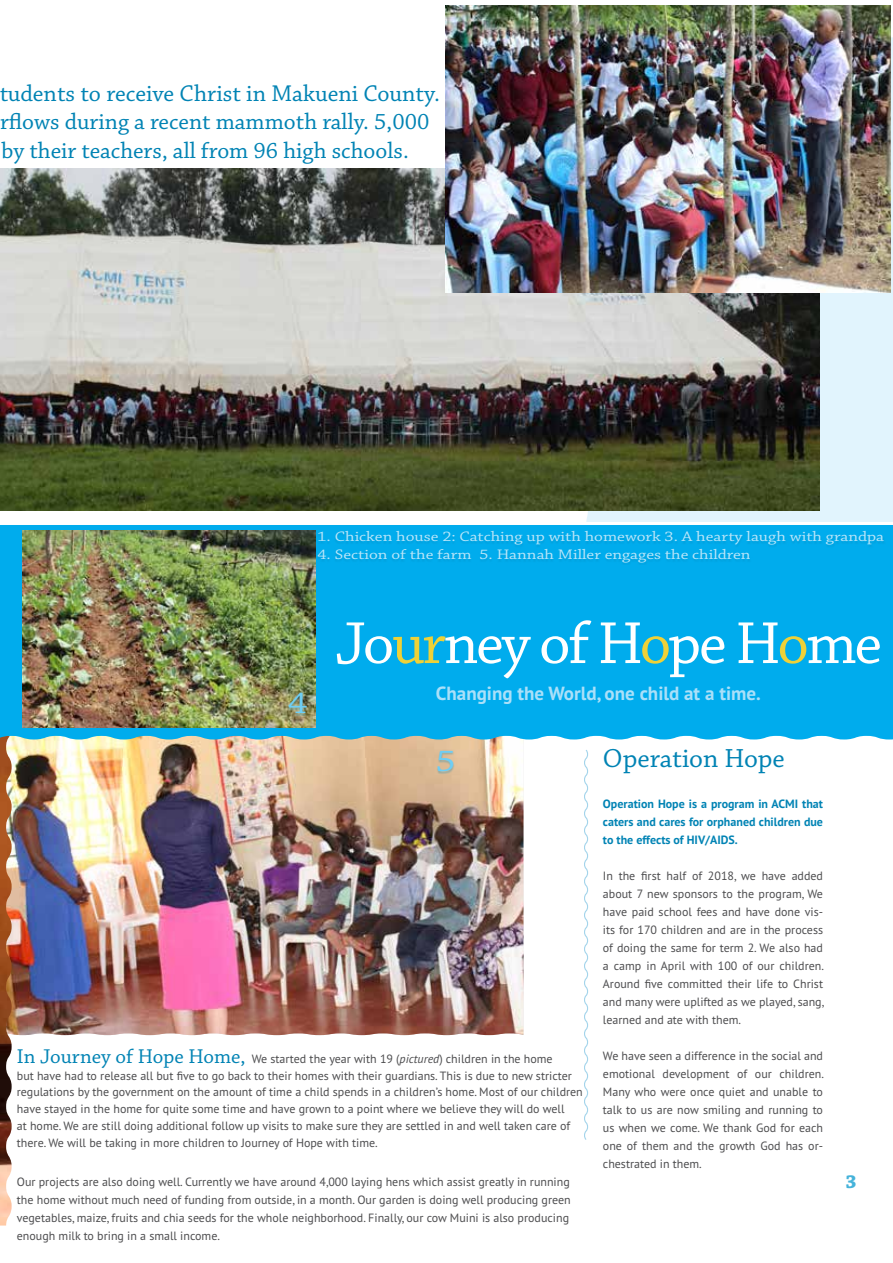
<style>
.page{position:relative;width:893px;height:1263px;background:#fff}
.page>*{position:absolute;margin:0;border:0;box-sizing:border-box;transform-origin:0 0}
.t1{font:62.4px "Chaparral Pro";letter-spacing:-.04em;color:#fff}
.t2{font:31.8px "Chaparral Pro";color:#6ecef5;scale:1.2 1}
.t3{font:27.45px "Chaparral Pro";color:#0083b4}
.t4{font:24px "Chaparral Pro";color:#0083b4}
.t5{font:23.55px/28.3px "Chaparral Pro";color:#0083b4}
.t6{font:700 19.8px "Chaparral Pro";color:#46b3da}
.t7{font:700 19.05px "PT Sans";color:#abe0f9}
.t8{font:14.55px "Chaparral Pro";color:#b9e6fa;scale:1.2 1}
.t9{font:12px/18px "PT Sans";color:#4d4d4f}
.t10{font:700 12px/18px "PT Sans";color:#0083b4;text-align:justify}
.s1{color:#eed138}
.s2{font-family:"Chaparral Pro";font-size:21px;color:#0083b4}
.s3{font-style:italic}
</style>
<div class="page">
<img style="left:12px;top:739px;width:511px;height:296px">
<img style="left:0;top:739px;width:12px;height:486px">
<div style="left:436px;top:751px;width:19px;height:24px;background:#0083b4;opacity:.3"></div>
<div style="left:586px;top:37px;width:307px;height:485px;background:#e1f4fd"></div>
<div style="left:0;top:525px;width:893px;height:214px;background:#00aced"></div>
<img style="left:0;top:168px;width:819px;height:342px">
<img style="left:446px;top:6px;width:445px;height:287px">
<img style="left:23px;top:530px;width:292px;height:197px">
<div style="left:287px;top:694px;width:21px;height:23px;background:#0083b4;opacity:.3"></div>
<div style="left:316px;top:532px;width:570px;height:33px;background:#00abec"></div>
<svg style="left:584px;top:750px;width:4px;height:390px"></svg>
<h3 class="t4" style="left:-1px;top:80px;width:442px">tudents to receive Christ in Makueni County.</h3>
<h3 class="t5" style="left:0;top:109px;width:431px">rflows during a recent mammoth rally. 5,000 by their teachers, all from 96 high schools.</h3>
<p class="t8" style="left:317px;top:528px;width:474px">1. Chicken house 2: Catching up with homework 3. A hearty laugh with grandpa</p>
<p class="t8" style="left:317px;top:546px;width:362px">4. Section of the farm 5. Hannah Miller engages the children</p>
<h2 class="t2" style="left:288px;top:685px;width:18px">4</h2>
<h1 class="t1" style="left:335px;top:609px;width:548px">Jo<span class="s1">ur</span>ney of H<span class="s1">o</span>pe H<span class="s1">o</span>me</h1>
<h3 class="t7" style="left:436px;top:680px;width:326px">Changing the World, one child at a time.</h3>
<h2 class="t2" style="left:436px;top:743px;width:18px">5</h2>
<p class="t9" style="left:17px;top:1049px;width:567px;line-height:17px"><span class="s2">In Journey of Hope Home,</span> We started the year with 19 (<span class="s3">pictured</span>) children in the home<br>but have had to release all but five to go back to their homes with their guardians. This is due to new stricter regulations by the government on the amount of time a child spends in a children’s home. Most of our children have stayed in the home for quite some time and have grown to a point where we believe they will do well<br>at home. We are still doing additional follow up visits to make sure they are settled in and well taken care of there. We will be taking in more children to Journey of Hope with time.</p>
<p class="t9" style="left:17px;top:1172px;width:555px">Our projects are also doing well. Currently we have around 4,000 laying hens which assist greatly in running the home without much need of funding from outside, in a month. Our garden is doing well producing green vegetables, maize, fruits and chia seeds for the whole neighborhood. Finally, our cow Muini is also producing enough milk to bring in a small income.</p>
<h3 class="t3" style="left:603px;top:743px;width:183px">Operation Hope</h3>
<p class="t10" style="left:603px;top:794px;width:222px">Operation Hope is a program in ACMI that caters and cares for orphaned children due to the effects of HIV/AIDS.</p>
<p class="t9" style="left:603px;top:866px;width:223px;text-align:justify">In the first half of 2018, we have added about 7 new sponsors to the program, We have paid school fees and have done vis&shy;its for 170 children and are in the process of doing the same for term 2. We also had a camp in April with 100 of our children.<br>Around five committed their life to Christ and many were uplifted as we played, sang, learned and ate with them.</p>
<p class="t9" style="left:603px;top:1046px;width:223px;text-align:justify">We have seen a difference in the social and emotional development of our children.<br>Many who were once quiet and unable to talk to us are now smiling and running to us when we come. We thank God for each one of them and the growth God has or&shy;chestrated in them.</p>
<h3 class="t6" style="left:845px;top:1170px;width:13px">3</h3>
</div>
